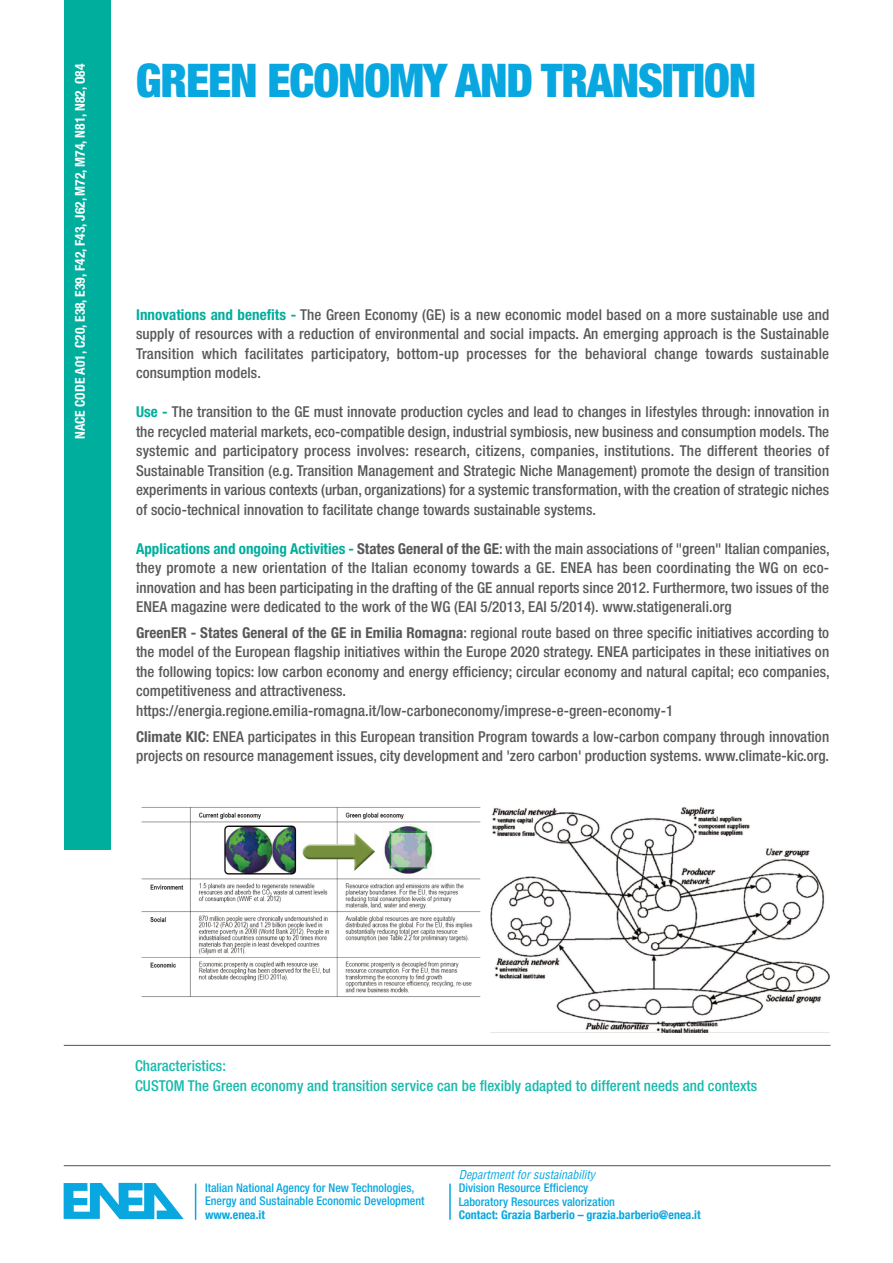
<style>
.page{position:relative;width:893px;height:1263px;background:#fff}
.page>*{position:absolute;margin:0;border:0;box-sizing:border-box;transform-origin:0 0}
.t1{font:900 condensed 46.5px "Helvetica Neue LT Std";letter-spacing:-.025em;color:#08a7e0}
.t2{font:500 condensed 15px/19.5px "Helvetica Neue LT Std";letter-spacing:.005em;color:#57585a;text-align:justify}
.t3{font:500 condensed 15px/19.5px "Helvetica Neue LT Std";letter-spacing:.005em;color:#15baac}
.t4{font:700 condensed 13.5px "Helvetica Neue LT Std";color:#fff}
.t5{font:500 condensed 12px/13.5px "Helvetica Neue LT Std";color:#08a7e0}
.t6{font:700 condensed 12px "Helvetica Neue LT Std";color:#08a7e0}
.t7{font:italic condensed 12px "Helvetica LT Std";color:#08a7e0}
.s1{font-weight:700;color:#00ae9d}
.s2{font-weight:700}
</style>
<div class="page">
<hr style="left:195px;top:1183px;width:1px;height:37px;background:#08a7e0">
<hr style="left:449px;top:1183px;width:2px;height:37px;background:#08a7e0">
<div style="left:64px;top:0;width:47px;height:850px;background:#00ae9d"></div>
<hr style="left:64px;top:1045px;width:767px;height:1px;background:#57585a">
<hr style="left:64px;top:1165px;width:767px;height:1px;background:#57585a">
<img style="left:141px;top:807px;width:340px;height:190px">
<svg style="left:64px;top:1183px;width:120px;height:36px"></svg>
<img style="left:490px;top:807px;width:339px;height:226px">
<p class="t4" style="left:75px;top:439px;width:377px;rotate:-90deg">NACE CODE A01, C20, E38, E39, F42, F43, J62, M72, M74, N81, N82, O84</p>
<h1 class="t1" style="left:136px;top:64px;width:622px">GREEN ECONOMY AND TRANSITION</h1>
<p class="t2" style="left:136px;top:306px;width:695px"><span class="s1">Innovations and benefits -</span> The Green Economy (GE) is a new economic model based on a more sustainable use and supply of resources with a reduction of environmental and social impacts. An emerging approach is the Sustainable Transition which facilitates participatory, bottom-up processes for the behavioral change towards sustainable consumption models.</p>
<p class="t2" style="left:136px;top:404px;width:695px"><span class="s1">Use -</span> The transition to the GE must innovate production cycles and lead to changes in lifestyles through: innovation in the recycled material markets, eco-compatible design, industrial symbiosis, new business and consumption models. The systemic and participatory process involves: research, citizens, companies, institutions. The different theories of Sustainable Transition (e.g. Transition Management and Strategic Niche Management) promote the design of transition experiments in various contexts (urban, organizations) for a systemic transformation, with the creation of strategic niches of socio-technical innovation to facilitate change towards sustainable systems.</p>
<p class="t2" style="left:136px;top:540px;width:695px"><span class="s1">Applications and ongoing Activities -</span> <span class="s2">States General of the GE</span>: with the main associations of "green" Italian companies, they promote a new orientation of the Italian economy towards a GE. ENEA has been coordinating the WG on eco&shy;innovation and has been participating in the drafting of the GE annual reports since 2012. Furthermore, two issues of the ENEA magazine were dedicated to the work of the WG (EAI 5/2013, EAI 5/2014). www.statigenerali.org</p>
<p class="t2" style="left:136px;top:624px;width:695px;text-align:left"><span class="s2">GreenER - States General of the GE in Emilia Romagna</span>: regional route based on three specific initiatives according to the model of the European flagship initiatives within the Europe 2020 strategy. ENEA participates in these initiatives on the following topics: low carbon economy and energy efficiency; circular economy and natural capital; eco companies, competitiveness and attractiveness. https://energia.regione.emilia-romagna.it/low-carboneconomy/imprese-e-green-economy-1</p>
<p class="t2" style="left:136px;top:728px;width:695px"><span class="s2">Climate KIC</span>: ENEA participates in this European transition Program towards a low-carbon company through innovation projects on resource management issues, city development and 'zero carbon' production systems. www.climate-kic.org.</p>
<p class="t3" style="left:135px;top:1057px;width:624px">Characteristics:<br>CUSTOM The Green economy and transition service can be flexibly adapted to different needs and contexts</p>
<p class="t5" style="left:205px;top:1181px;width:221px">Italian National Agency for New Technologies,<br>Energy and Sustainable Economic Development</p>
<p class="t6" style="left:205px;top:1210px;width:61px">www.enea.it</p>
<p class="t7" style="left:459px;top:1170px;width:138px">Department for sustainability</p>
<p class="t5" style="left:459px;top:1182px;width:158px">Division Resource Efficiency<br>Laboratory Resources valorization</p>
<p class="t6" style="left:459px;top:1211px;width:244px">Contact: Grazia Barberio – grazia.barberio@enea.it</p>
</div>
